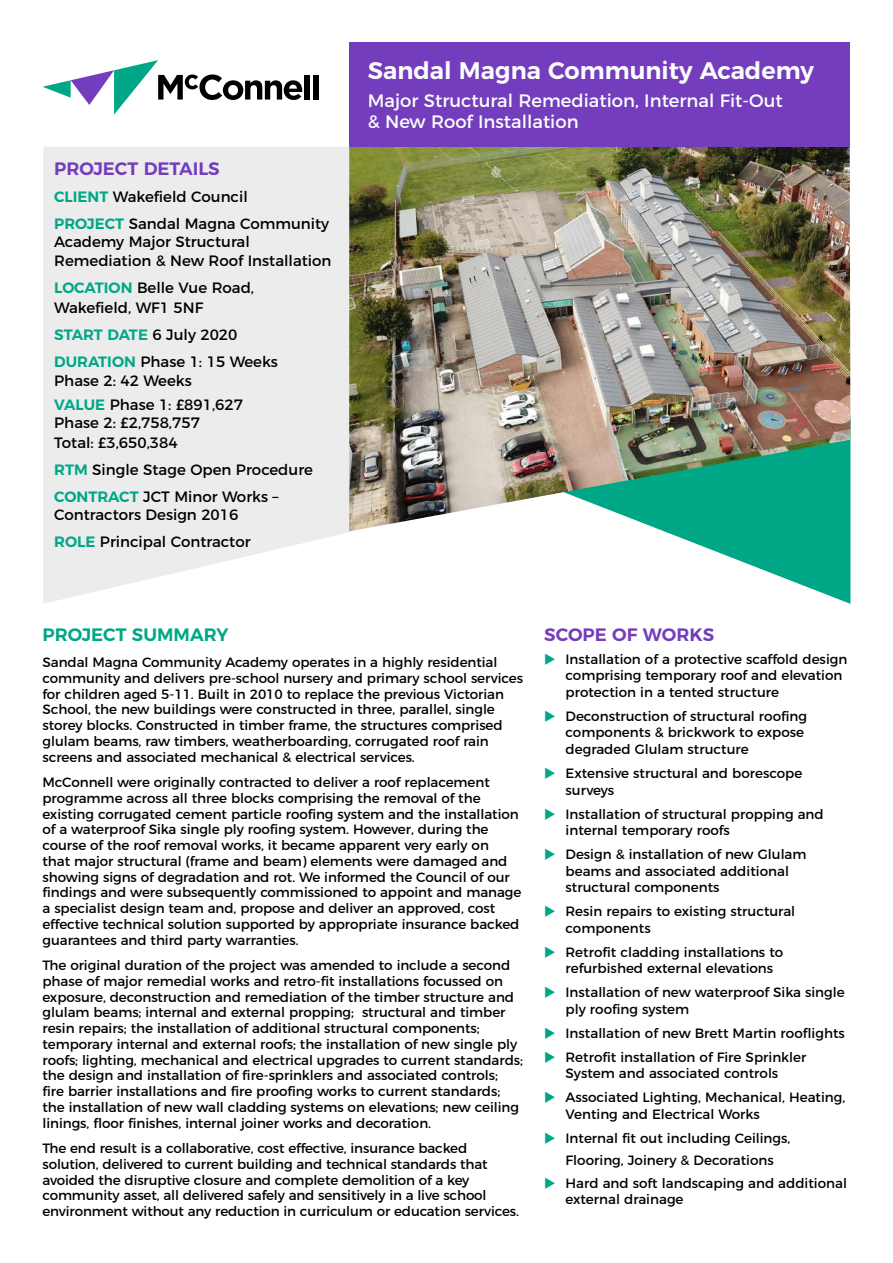
<style>
.page{position:relative;width:893px;height:1263px;background:#fff}
.page>*{position:absolute;margin:0;border:0;box-sizing:border-box;transform-origin:0 0}
.t1{font:600 24px "Montserrat";color:#fcfefe}
.t2{font:18px/21.6px "Montserrat";color:#fcfefe}
.t3{font:600 18px "Montserrat";color:#743dbd}
.t4{font:600 18px "Montserrat";color:#00a787}
.t5{font:15px/27px "Montserrat";color:#000}
.t6{font:13.5px/15.8px "Montserrat";letter-spacing:-.005em;color:#000}
.s1{font-weight:600;color:#00a787}
.s2{color:#00a787}
</style>
<div class="page">
<svg style="left:43px;top:147px;width:306px;height:457px;fill:#ececec"></svg>
<svg style="left:663px;top:531px;width:187px;height:73px"></svg>
<img style="left:349px;top:147px;width:501px;height:384px">
<div style="left:349px;top:43px;width:501px;height:104px;background:#743dbd"></div>
<svg style="left:43px;top:60px;width:259px;height:55px"></svg>
<div style="left:304px;top:75px;width:6px;height:25px;background:#000"></div>
<div style="left:314px;top:75px;width:5px;height:25px;background:#000"></div>
<h2 class="t3" style="left:54px;top:154px;width:167px">PROJECT DETAILS</h2>
<p class="t5" style="left:54px;top:182px;width:277px"><span class="s1">CLIENT</span> Wakefield Council<br><span class="s1">PROJECT</span> Sandal Magna Community</p>
<p class="t5" style="left:54px;top:230px;width:279px;line-height:19.5px">Academy Major Structural<br>Remediation &amp; New Roof Installation</p>
<p class="t5" style="left:54px;top:277px;width:201px;line-height:19.5px"><span class="s1">LOCATION</span> Belle Vue Road,<br>Wakefield, WF1 5NF</p>
<p class="t5" style="left:54px;top:320px;width:225px"><span class="s1">START DATE</span> 6 July 2020<br><span class="s1">DURATION</span> Phase 1: 15 Weeks</p>
<p class="t5" style="left:54px;top:368px;width:190px;line-height:24px">Phase 2: 42 Weeks<br><span class="s1">VALUE</span> Phase 1: £891,627</p>
<p class="t5" style="left:54px;top:412px;width:147px;line-height:19.5px">Phase 2: £2,758,757<br>Total: £3,650,384</p>
<p class="t5" style="left:54px;top:455px;width:260px"><span class="s1">RTM</span> Single Stage Open Procedure<br><span class="s1">CONTRACT</span> JCT Minor Works –</p>
<p class="t5" style="left:54px;top:500px;width:198px">Contractors Design 2016<br><span class="s1">ROLE</span> Principal Contractor</p>
<h1 class="t1" style="left:368px;top:51px;width:448px">Sandal Magna Community Academy</h1>
<h2 class="t2" style="left:368px;top:88px;width:416px">Major Structural Remediation, Internal Fit-Out &amp; New Roof Installation</h2>
<h2 class="t4" style="left:43px;top:620px;width:188px">PROJECT SUMMARY</h2>
<p class="t6" style="left:43px;top:653px;width:482px">Sandal Magna Community Academy operates in a highly residential community and delivers pre-school nursery and primary school services for children aged 5-11. Built in 2010 to replace the previous Victorian School, the new buildings were constructed in three, parallel, single storey blocks. Constructed in timber frame, the structures comprised glulam beams, raw timbers, weatherboarding, corrugated roof rain screens and associated mechanical &amp; electrical services.</p>
<p class="t6" style="left:43px;top:773px;width:480px">McConnell were originally contracted to deliver a roof replacement programme across all three blocks comprising the removal of the existing corrugated cement particle roofing system and the installation of a waterproof Sika single ply roofing system. However, during the course of the roof removal works, it became apparent very early on<br>that major structural (frame and beam) elements were damaged and showing signs of degradation and rot. We informed the Council of our findings and were subsequently commissioned to appoint and manage a specialist design team and, propose and deliver an approved, cost effective technical solution supported by appropriate insurance backed guarantees and third party warranties.</p>
<p class="t6" style="left:43px;top:956px;width:482px">The original duration of the project was amended to include a second phase of major remedial works and retro-fit installations focussed on exposure, deconstruction and remediation of the timber structure and glulam beams; internal and external propping; structural and timber resin repairs; the installation of additional structural components; temporary internal and external roofs; the installation of new single ply roofs; lighting, mechanical and electrical upgrades to current standards; the design and installation of fire-sprinklers and associated controls;<br>fire barrier installations and fire proofing works to current standards; the installation of new wall cladding systems on elevations; new ceiling linings, floor finishes, internal joiner works and decoration.</p>
<p class="t6" style="left:43px;top:1139px;width:478px">The end result is a collaborative, cost effective, insurance backed solution, delivered to current building and technical standards that avoided the disruptive closure and complete demolition of a key community asset, all delivered safely and sensitively in a live school environment without any reduction in curriculum or education services.</p>
<h2 class="t3" style="left:544px;top:620px;width:171px">SCOPE OF WORKS</h2>
<p class="t6" style="left:566px;top:650px;width:283px;line-height:16.5px;text-indent:-21px"><span class="s2">◆</span> Installation of a protective scaffold design comprising temporary roof and elevation protection in a tented structure</p>
<p class="t6" style="left:566px;top:707px;width:243px;line-height:16.5px;text-indent:-21px"><span class="s2">◆</span> Deconstruction of structural roofing components &amp; brickwork to expose degraded Glulam structure</p>
<p class="t6" style="left:566px;top:764px;width:238px;line-height:16.5px;text-indent:-21px"><span class="s2">◆</span> Extensive structural and borescope surveys</p>
<p class="t6" style="left:566px;top:804px;width:260px;line-height:16.5px;text-indent:-21px"><span class="s2">◆</span> Installation of structural propping and internal temporary roofs</p>
<p class="t6" style="left:566px;top:845px;width:243px;line-height:16.5px;text-indent:-21px"><span class="s2">◆</span> Design &amp; installation of new Glulam beams and associated additional structural components</p>
<p class="t6" style="left:566px;top:902px;width:231px;line-height:16.5px;text-indent:-21px"><span class="s2">◆</span> Resin repairs to existing structural components</p>
<p class="t6" style="left:566px;top:942px;width:219px;line-height:16.5px;text-indent:-21px"><span class="s2">◆</span> Retrofit cladding installations to refurbished external elevations</p>
<p class="t6" style="left:566px;top:983px;width:281px;line-height:16.5px;text-indent:-21px"><span class="s2">◆</span> Installation of new waterproof Sika single ply roofing system</p>
<p class="t6" style="left:544px;top:1024px;width:302px"><span class="s2">◆</span> Installation of new Brett Martin rooflights</p>
<p class="t6" style="left:544px;top:1047px;width:264px;line-height:16.5px;text-align:center"><span class="s2">◆</span> Retrofit installation of Fire Sprinkler<br>System and associated controls</p>
<p class="t6" style="left:566px;top:1088px;width:281px;line-height:16.5px;text-indent:-21px"><span class="s2">◆</span> Associated Lighting, Mechanical, Heating,<br>Venting and Electrical Works</p>
<p class="t6" style="left:544px;top:1125px;width:248px;line-height:22.5px;text-align:center"><span class="s2">◆</span> Internal fit out including Ceilings,<br>Flooring, Joinery &amp; Decorations</p>
<p class="t6" style="left:566px;top:1173px;width:283px;line-height:16.5px;text-indent:-21px"><span class="s2">◆</span> Hard and soft landscaping and additional external drainage</p>
</div>
